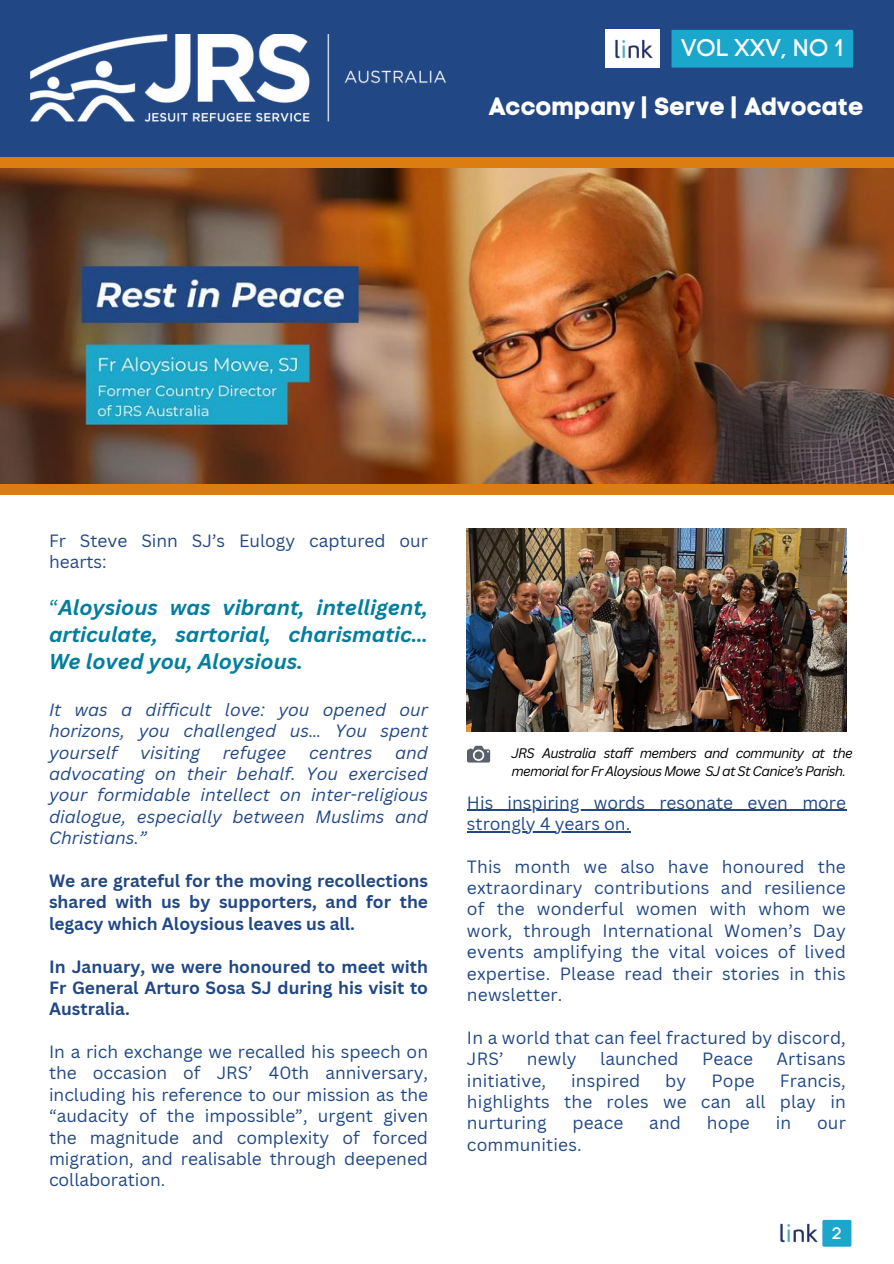
<style>
.page{position:relative;width:894px;height:1264px;background:#fff}
.page>*{position:absolute;margin:0;border:0;box-sizing:border-box;transform-origin:0 0}
.t1{font:24.75px "Code Pro Bold LC";color:#fff}
.t2{font:24px "Code Pro Normal LC";color:#fff}
.t3{font:italic 700 21px/27px "Canva Sans";color:#017e9c;text-align:justify}
.t4{font:17.25px/21.3px "Canva Sans";letter-spacing:.01em;color:#214885}
.t5{font:italic 17.25px/21.3px "Canva Sans";color:#214885;text-align:justify}
.t6{font:700 17.25px/21.3px "Canva Sans";color:#214885;text-align:justify}
.t7{font:16.5px "Code Pro Normal LC";color:#fff}
.t8{font:italic 13.5px/18px "Canva Sans";letter-spacing:-.055em;color:#000}
.s1{font-weight:400;font-style:normal}
</style>
<div class="page">
<img style="left:780px;top:1223px;width:38px;height:20px">
<div style="left:0;top:0;width:893px;height:157px;background:#214885"></div>
<img style="left:30px;top:35px;width:417px;height:86px">
<div style="left:671px;top:30px;width:181px;height:38px;background:#1ba7cb"></div>
<div style="left:605px;top:29px;width:54px;height:39px;background:#fff"></div>
<img style="left:615px;top:39px;width:38px;height:20px">
<img style="left:0;top:168px;width:893px;height:316px">
<div style="left:0;top:484px;width:893px;height:11px;background:#dc7d11"></div>
<div style="left:0;top:157px;width:893px;height:11px;background:#dc7d11"></div>
<img style="left:467px;top:529px;width:379px;height:202px">
<div style="left:822px;top:1219px;width:29px;height:27px;background:#1ba7cb;border-radius:2px"></div>
<svg style="left:467px;top:745px;width:23px;height:17px"></svg>
<hr style="left:467px;top:809px;width:378px;height:1px;background:#214885">
<hr style="left:467px;top:831px;width:163px;height:1px;background:#214885">
<h2 class="t2" style="left:681px;top:33px;width:164px">VOL XXV, NO 1</h2>
<h1 class="t1" style="left:488px;top:91px;width:377px">Accompany | Serve | Advocate</h1>
<p class="t4" style="left:49px;top:529px;width:380px">Fr Steve Sinn SJ’s Eulogy captured our hearts:</p>
<p class="t3" style="left:49px;top:593px;width:380px"><span class="s1">“</span>Aloysious was vibrant, intelligent, articulate, sartorial, charismatic… We loved you, Aloysious.</p>
<p class="t5" style="left:49px;top:698px;width:380px">It was a difficult love: you opened our horizons, you challenged us… You spent yourself</p>
<p class="t5" style="left:140px;top:741px;width:61px">visiting</p>
<p class="t5" style="left:223px;top:741px;width:65px">refugee</p>
<p class="t5" style="left:309px;top:741px;width:65px">centres</p>
<p class="t5" style="left:49px;top:741px;width:380px;text-indent:346px">and advocating on their behalf. You exercised your formidable intellect on inter-religious dialogue, especially between Muslims and Christians.”</p>
<p class="t6" style="left:49px;top:869px;width:380px">We are grateful for the moving recollections shared with us by supporters, and for the legacy which Aloysious leaves us all.</p>
<p class="t6" style="left:49px;top:955px;width:380px">In January, we were honoured to meet with Fr General Arturo Sosa SJ during his visit to Australia.</p>
<p class="t4" style="left:49px;top:1040px;width:380px;text-align:justify">In a rich exchange we recalled his speech on the occasion of JRS’ 40th anniversary, including his reference to our mission as the “audacity of the impossible”, urgent given the magnitude and complexity of forced migration, and realisable through deepened collaboration.</p>
<p class="t8" style="left:511px;top:743px;width:343px">JRS Australia staff members and community at the memorial for Fr Aloysious Mowe SJ at St Canice’s Parish.</p>
<p class="t4" style="left:467px;top:791px;width:380px">His inspiring words resonate even more strongly 4 years on.</p>
<p class="t4" style="left:467px;top:855px;width:380px;text-align:justify">This month we also have honoured the extraordinary contributions and resilience of the wonderful women with whom we work, through International Women’s Day events amplifying the vital voices of lived expertise. Please read their stories in this newsletter.</p>
<p class="t4" style="left:467px;top:1026px;width:380px">In a world that can feel fractured by discord,<br>JRS’</p>
<p class="t4" style="left:526px;top:1047px;width:51px">newly</p>
<p class="t4" style="left:600px;top:1047px;width:80px">launched</p>
<p class="t4" style="left:702px;top:1047px;width:53px">Peace</p>
<p class="t4" style="left:776px;top:1047px;width:71px">Artisans</p>
<p class="t4" style="left:467px;top:1069px;width:81px">initiative,</p>
<p class="t4" style="left:571px;top:1069px;width:71px">inspired</p>
<p class="t4" style="left:665px;top:1069px;width:23px">by</p>
<p class="t4" style="left:711px;top:1069px;width:45px">Pope</p>
<p class="t4" style="left:467px;top:1069px;width:380px;text-align:justify;text-indent:313px">Francis, highlights the roles we can all play in nurturing</p>
<p class="t4" style="left:572px;top:1111px;width:52px">peace</p>
<p class="t4" style="left:649px;top:1111px;width:33px">and</p>
<p class="t4" style="left:706px;top:1111px;width:44px">hope</p>
<p class="t4" style="left:775px;top:1111px;width:17px">in</p>
<p class="t4" style="left:816px;top:1111px;width:30px">our</p>
<p class="t4" style="left:467px;top:1133px;width:116px">communities.</p>
<p class="t7" style="left:831px;top:1223px;width:12px">2</p>
</div>
